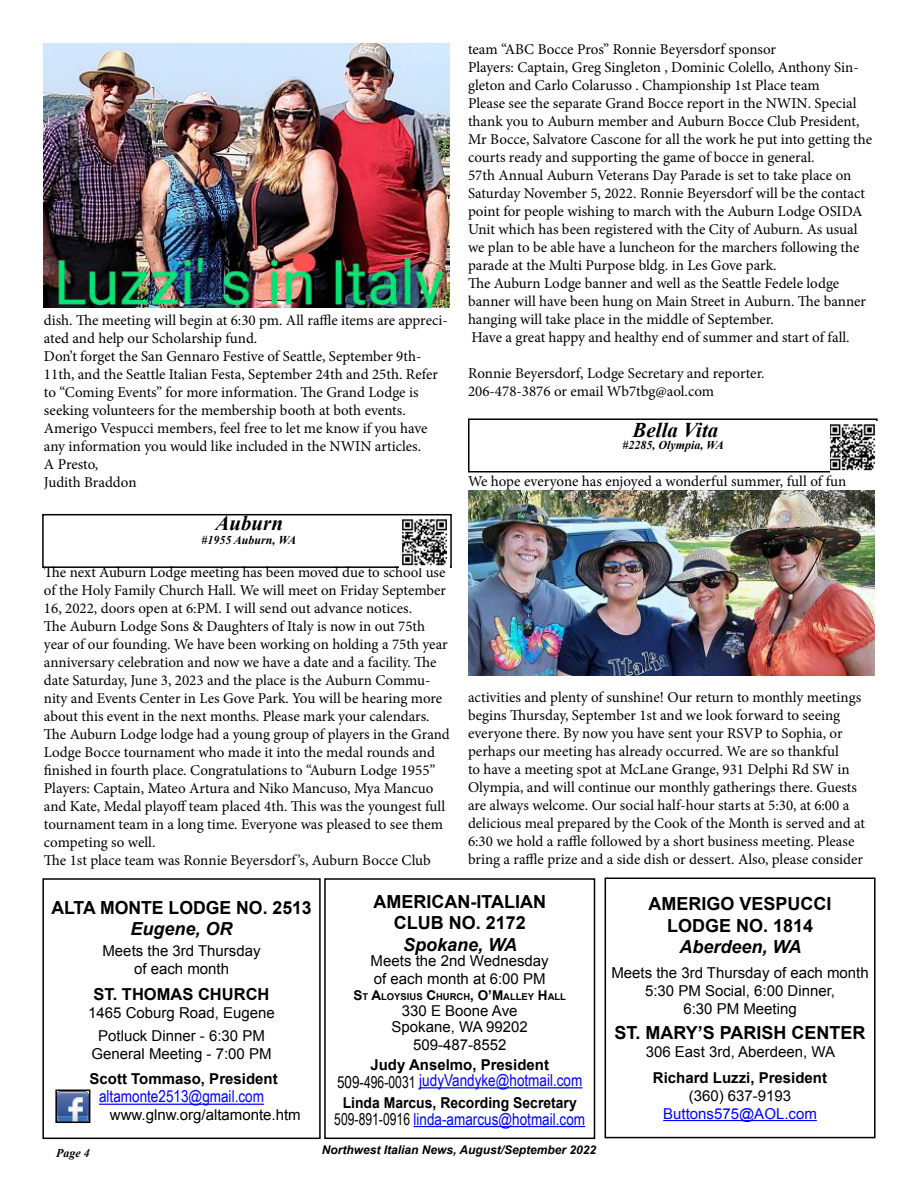
<style>
.page{position:relative;width:918px;height:1188px;background:#fff}
.page>*{position:absolute;margin:0;border:0;box-sizing:border-box;transform-origin:0 0}
.t1{font:italic 700 21px "Times New Roman";color:#000}
.t2{font:700 18px/21px "Arial";color:#000;text-align:center}
.t3{font:italic 700 18px "Arial";color:#000}
.t4{font:16.5px "Arial Narrow";color:#00f}
.t5{font:700 16.5px "Arial";color:#000}
.t6{font:15px/18px "Minion Pro";color:#000}
.t7{font:15px/18px "Arial";color:#000;text-align:center}
.t8{font:700 15px "Arial";color:#000}
.t9{font:700 15px "Arial";color:#000;scale:.93 1}
.t10{font:15px "Arial";color:#00f}
.t11{font:italic 700 12px "Arial";color:#000}
.t12{font:italic 700 12px "Times New Roman";color:#000}
.t13{font:700 9.45px "Arial";color:#000}
.s1{font-size:13.5px}
.s2{color:#000}
</style>
<div class="page">
<hr style="left:419px;top:1087px;width:163px;height:1px;background:#00f">
<hr style="left:414px;top:1126px;width:171px;height:1px;background:#00f">
<div style="left:324px;top:878px;width:271px;height:261px;border:2px solid #000"></div>
<hr style="left:99px;top:1104px;width:165px;height:1px;background:#00f">
<div style="left:42px;top:878px;width:279px;height:261px;border:2px solid #000"></div>
<img style="left:58px;top:1093px;width:29px;height:27px">
<div style="left:55px;top:1090px;width:35px;height:33px;border:2px solid #000"></div>
<hr style="left:663px;top:1120px;width:154px;height:1px;background:#00f">
<div style="left:605px;top:878px;width:271px;height:260px;border:2px solid #000"></div>
<div style="left:42px;top:514px;width:410px;height:54px;border:2px solid #000"></div>
<img style="left:399px;top:517px;width:51px;height:51px">
<div style="left:468px;top:418px;width:410px;height:54px;border:2px solid #000"></div>
<img style="left:831px;top:422px;width:47px;height:50px">
<img style="left:44px;top:43px;width:406px;height:264px">
<img style="left:468px;top:490px;width:407px;height:185px">
<p class="t6" style="left:44px;top:311px;width:405px">dish. The meeting will begin at 6:30 pm. All raffle items are appreci&shy;ated and help our Scholarship fund.<br>Don’t forget the San Gennaro Festive of Seattle, September 9th-11th, and the Seattle Italian Festa, September 24th and 25th. Refer to “Coming Events” for more information. The Grand Lodge is seeking volunteers for the membership booth at both events.<br>Amerigo Vespucci members, feel free to let me know if you have any information you would like included in the NWIN articles.<br>A Presto,<br>Judith Braddon</p>
<h1 class="t1" style="left:215px;top:508px;width:69px">Auburn</h1>
<p class="t12" style="left:201px;top:532px;width:96px">#1955 Auburn, WA</p>
<p class="t6" style="left:44px;top:563px;width:407px">The next Auburn Lodge meeting has been moved due to school use of the Holy Family Church Hall. We will meet on Friday September 16, 2022, doors open at 6:PM. I will send out advance notices.<br>The Auburn Lodge Sons &amp; Daughters of Italy is now in out 75th year of our founding. We have been working on holding a 75th year anniversary celebration and now we have a date and a facility. The date Saturday, June 3, 2023 and the place is the Auburn Commu&shy;nity and Events Center in Les Gove Park. You will be hearing more about this event in the next months. Please mark your calendars.<br>The Auburn Lodge lodge had a young group of players in the Grand Lodge Bocce tournament who made it into the medal rounds and finished in fourth place. Congratulations to “Auburn Lodge 1955” Players: Captain, Mateo Artura and Niko Mancuso, Mya Mancuo and Kate, Medal playoff team placed 4th. This was the youngest full tournament team in a long time. Everyone was pleased to see them competing so well.<br>The 1st place team was Ronnie Beyersdorf ’s, Auburn Bocce Club</p>
<p class="t6" style="left:468px;top:40px;width:406px">team “ABC Bocce Pros” Ronnie Beyersdorf sponsor<br>Players: Captain, Greg Singleton , Dominic Colello, Anthony Sin&shy;gleton and Carlo Colarusso . Championship 1st Place team<br>Please see the separate Grand Bocce report in the NWIN. Special thank you to Auburn member and Auburn Bocce Club President, Mr Bocce, Salvatore Cascone for all the work he put into getting the courts ready and supporting the game of bocce in general.<br>57th Annual Auburn Veterans Day Parade is set to take place on Saturday November 5, 2022. Ronnie Beyersdorf will be the contact point for people wishing to march with the Auburn Lodge OSIDA Unit which has been registered with the City of Auburn. As usual we plan to be able have a luncheon for the marchers following the parade at the Multi Purpose bldg. in Les Gove park.<br>The Auburn Lodge banner and well as the Seattle Fedele lodge banner will have been hung on Main Street in Auburn. The banner hanging will take place in the middle of September.<br>Have a great happy and healthy end of summer and start of fall.</p>
<p class="t6" style="left:468px;top:364px;width:298px">Ronnie Beyersdorf, Lodge Secretary and reporter.<br>206-478-3876 or email Wb7tbg@aol.com</p>
<h1 class="t1" style="left:633px;top:416px;width:87px">Bella Vita</h1>
<p class="t12" style="left:622px;top:436px;width:103px">#2285, Olympia, WA</p>
<p class="t6" style="left:468px;top:472px;width:380px">We hope everyone has enjoyed a wonderful summer, full of fun</p>
<p class="t6" style="left:468px;top:688px;width:399px">activities and plenty of sunshine! Our return to monthly meetings begins Thursday, September 1st and we look forward to seeing everyone there. By now you have sent your RSVP to Sophia, or perhaps our meeting has already occurred. We are so thankful<br>to have a meeting spot at McLane Grange, 931 Delphi Rd SW in Olympia, and will continue our monthly gatherings there. Guests are always welcome. Our social half-hour starts at 5:30, at 6:00 a delicious meal prepared by the Cook of the Month is served and at 6:30 we hold a raffle followed by a short business meeting. Please bring a raffle prize and a side dish or dessert. Also, please consider</p>
<p class="t2" style="left:51px;top:898px;width:262px">ALTA MONTE LODGE NO. 2513</p>
<p class="t3" style="left:131px;top:917px;width:104px">Eugene, OR</p>
<p class="t7" style="left:102px;top:942px;width:160px">Meets the 3rd Thursday of each month</p>
<p class="t5" style="left:94px;top:983px;width:177px">ST. THOMAS CHURCH</p>
<p class="t7" style="left:88px;top:1001px;width:188px;line-height:23.4px">1465 Coburg Road, Eugene<br>Potluck Dinner - 6:30 PM</p>
<p class="t7" style="left:92px;top:1045px;width:182px">General Meeting - 7:00 PM</p>
<p class="t8" style="left:90px;top:1069px;width:190px">Scott Tommaso, President</p>
<p class="t4" style="left:99px;top:1085px;width:166px">altamonte2513@gmail.com</p>
<p class="t7" style="left:110px;top:1106px;width:192px">www.glnw.org/altamonte.htm</p>
<p class="t2" style="left:373px;top:892px;width:174px">AMERICAN-ITALIAN<br>CLUB NO. 2172</p>
<p class="t3" style="left:403px;top:933px;width:116px">Spokane, WA</p>
<p class="t7" style="left:371px;top:952px;width:180px;text-align:left">Meets the 2nd Wednesday of each month at 6:00 PM</p>
<p class="t13" style="left:353px;top:991px;width:214px"><span class="s1">S</span>T <span class="s1">A</span>LOYSIUS <span class="s1">C</span>HURCH<span class="s1">, O’M</span>ALLEY <span class="s1">H</span>ALL</p>
<p class="t7" style="left:392px;top:1003px;width:138px;line-height:15.8px">330 E Boone Ave<br>Spokane, WA 99202</p>
<p class="t7" style="left:413px;top:1036px;width:95px">509-487-8552</p>
<p class="t8" style="left:370px;top:1054px;width:180px">Judy Anselmo, President</p>
<p class="t4" style="left:337px;top:1068px;width:247px"><span class="s2">509-496-0031</span> judyVandyke@hotmail.com</p>
<p class="t9" style="left:343px;top:1093px;width:253px">Linda Marcus, Recording Secretary</p>
<p class="t4" style="left:334px;top:1107px;width:252px"><span class="s2">509-891-0916</span> linda-amarcus@hotmail.com</p>
<p class="t12" style="left:56px;top:1145px;width:35px">Page 4</p>
<p class="t11" style="left:322px;top:1142px;width:276px">Northwest Italian News, August/September 2022</p>
<p class="t2" style="left:649px;top:893px;width:185px;line-height:21.6px">AMERIGO VESPUCCI<br>LODGE NO. 1814</p>
<p class="t3" style="left:679px;top:935px;width:124px">Aberdeen, WA</p>
<p class="t7" style="left:611px;top:964px;width:259px">Meets the 3rd Thursday of each month<br>5:30 PM Social, 6:00 Dinner,<br>6:30 PM Meeting</p>
<p class="t2" style="left:615px;top:1023px;width:253px">ST. MARY’S PARISH CENTER</p>
<p class="t7" style="left:646px;top:1043px;width:191px">306 East 3rd, Aberdeen, WA</p>
<p class="t8" style="left:653px;top:1068px;width:176px">Richard Luzzi, President</p>
<p class="t7" style="left:689px;top:1087px;width:104px">(360) 637-9193</p>
<p class="t10" style="left:663px;top:1104px;width:155px">Buttons575@AOL.com</p>
</div>
